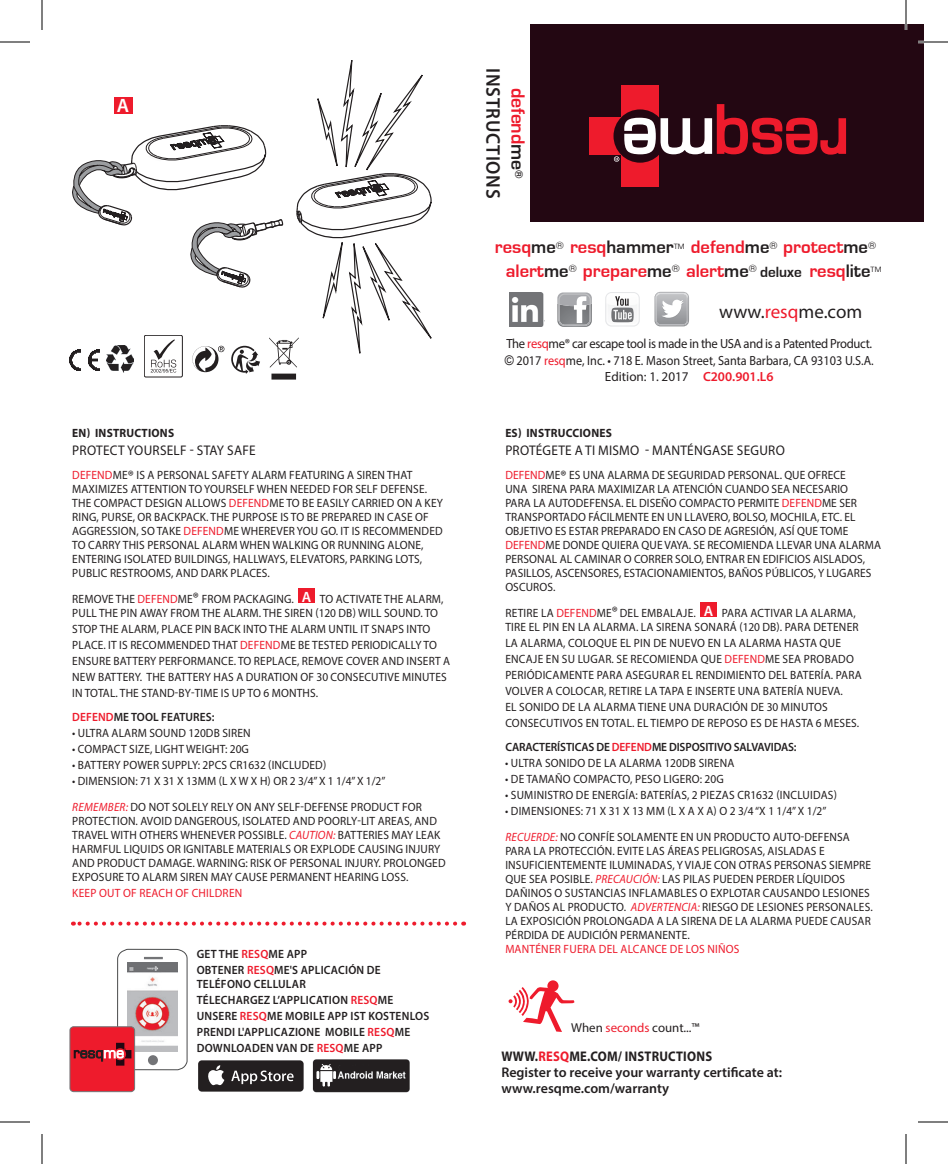
<style>
.page{position:relative;width:948px;height:1164px;background:#fff}
.page>*{position:absolute;margin:0;border:0;box-sizing:border-box;transform-origin:0 0}
.t1{font:600 19.8px/25.2px "Myriad Pro";letter-spacing:.04em;color:#231f20;text-align:center;scale:.95 1}
.t2{font:600 19.4px "Myriad Pro";color:#fff}
.t3{font:19px "Myriad Pro";color:#231f20}
.t4{font:700 18.6px/23.6px "Eurostile";color:#ee1b2c;text-align:center}
.t5{font:600 14px/16px "Myriad Pro";color:#231f20}
.t6{font:14px "Myriad Pro";letter-spacing:.02em;color:#231f20;scale:.95 1}
.t7{font:13.4px/16.6px "Myriad Pro";letter-spacing:-.01em;color:#231f20;text-align:center;scale:.95 1}
.t8{font:13px "Myriad Pro";color:#231f20}
.t9{font:12px/14px "Myriad Pro";letter-spacing:.015em;color:#231f20;scale:.95 1}
.t10{font:600 12px/16px "Myriad Pro";letter-spacing:.02em;color:#231f20;scale:.95 1}
.t11{font:600 12px "Myriad Pro";letter-spacing:-.01em;color:#231f20;scale:.95 1}
.t12{font:700 12px "Myriad Pro";letter-spacing:.02em;color:#231f20;scale:.95 1}
.t13{font:12px "Myriad Pro";letter-spacing:.02em;color:#ee1b2c;scale:.95 1}
.t14{font:7.8px "Eurostile";color:#231f20}
.s1{color:#ee1b2c}
.s2{font-size:15.2px}
.s3{font-weight:600;font-size:15px;color:#fff}
.s4{font-style:italic;color:#ee1b2c}
.s5{font-family:"Eurostile";font-weight:700;color:#ee1b2c}
.s6{font-family:"Eurostile";font-weight:700}
.s7{color:#231f20}
.s8{font-size:15.2px;color:#231f20}
.s9{font-family:"Arial"}
.s10{font-weight:600;color:#ee1b2c}
.s11{font-weight:700}
.s12{font-weight:700;color:#ee1b2c}
</style>
<div class="page">
<div style="left:299px;top:588px;width:16px;height:15px;background:#ee1b2c"></div>
<div style="left:701px;top:602px;width:16px;height:15px;background:#ee1b2c"></div>
<div style="left:530px;top:24px;width:394px;height:198px;background:#230712"></div>
<div style="left:590px;top:117px;width:69px;height:38px;background:#ee1b2c"></div>
<div style="left:621px;top:85px;width:37px;height:102px;background:#ee1b2c"></div>
<svg style="left:614px;top:103px;width:233px;height:59px"></svg>
<svg style="left:69px;top:60px;width:363px;height:320px"></svg>
<div style="left:221px;top:43px;width:76px;height:38px;background:#fff"></div>
<div style="left:114px;top:98px;width:18px;height:16px;background:#ee1b2c"></div>
<svg style="left:557px;top:292px;width:35px;height:35px"></svg>
<svg style="left:605px;top:292px;width:35px;height:35px"></svg>
<svg style="left:655px;top:292px;width:34px;height:34px"></svg>
<img style="left:509px;top:293px;width:35px;height:33px">
<div style="left:547px;top:980px;width:12px;height:12px;background:#ee1b2c;border-radius:50%"></div>
<svg style="left:509px;top:987px;width:65px;height:45px"></svg>
<svg style="left:73px;top:922px;width:382px;height:4px"></svg>
<svg style="left:198px;top:1060px;width:106px;height:32px"></svg>
<div style="left:199px;top:1061px;width:104px;height:30px;background:#231f20;border-radius:3px"></div>
<svg style="left:208px;top:1065px;width:16px;height:20px"></svg>
<svg style="left:231px;top:1071px;width:63px;height:13px"></svg>
<img style="left:312px;top:1059px;width:98px;height:34px">
<div style="left:70px;top:1027px;width:65px;height:65px;background:#ee1b2c;border-radius:3px"></div>
<div style="left:70px;top:1026px;width:65px;height:66px;border:1px solid #737477;border-radius:3px"></div>
<svg style="left:74px;top:949px;width:114px;height:122px"></svg>
<div style="left:148px;top:1055px;width:10px;height:10px;background:#737477;border-radius:50%"></div>
<hr style="left:918px;top:41px;width:30px;height:2px;background:#fff">
<hr style="left:905px;top:0;width:2px;height:30px;background:#fff">
<hr style="left:0;top:42px;width:30px;height:1px;background:#000">
<hr style="left:918px;top:42px;width:30px;height:1px;background:#000">
<hr style="left:0;top:1122px;width:30px;height:1px;background:#000">
<hr style="left:918px;top:1122px;width:30px;height:1px;background:#000">
<hr style="left:42px;top:0;width:1px;height:30px;background:#000">
<hr style="left:42px;top:1134px;width:1px;height:30px;background:#000">
<hr style="left:906px;top:0;width:1px;height:30px;background:#000">
<hr style="left:906px;top:1134px;width:1px;height:30px;background:#000">
<p class="t2" style="left:117px;top:93px;width:14px">A</p>
<p class="t12" style="left:72px;top:425px;width:109px">EN) INSTRUCTIONS</p>
<p class="t6" style="left:72px;top:442px;width:195px">PROTECT YOURSELF - STAY SAFE</p>
<p class="t9" style="left:72px;top:468px;width:392px"><span class="s1">DEFEND</span>ME<span class="s2">®</span> IS A PERSONAL SAFETY ALARM FEATURING A SIREN THAT MAXIMIZES ATTENTION TO YOURSELF WHEN NEEDED FOR SELF DEFENSE.<br>THE COMPACT DESIGN ALLOWS <span class="s1">DEFEND</span>ME TO BE EASILY CARRIED ON A KEY RING, PURSE, OR BACKPACK. THE PURPOSE IS TO BE PREPARED IN CASE OF AGGRESSION, SO TAKE <span class="s1">DEFEND</span>ME WHEREVER YOU GO. IT IS RECOMMENDED TO CARRY THIS PERSONAL ALARM WHEN WALKING OR RUNNING ALONE, ENTERING ISOLATED BUILDINGS, HALLWAYS, ELEVATORS, PARKING LOTS, PUBLIC RESTROOMS, AND DARK PLACES.</p>
<p class="t9" style="left:72px;top:592px;width:392px">REMOVE THE <span class="s1">DEFEND</span>ME<span class="s2">®</span> FROM PACKAGING. <span class="s3">A</span> TO ACTIVATE THE ALARM,<br>PULL THE PIN AWAY FROM THE ALARM. THE SIREN (120 DB) WILL SOUND. TO</p>
<p class="t9" style="left:72px;top:621px;width:399px;line-height:16px">STOP THE ALARM, PLACE PIN BACK INTO THE ALARM UNTIL IT SNAPS INTO PLACE. IT IS RECOMMENDED THAT <span class="s1">DEFEND</span>ME BE TESTED PERIODICALLY TO ENSURE BATTERY PERFORMANCE. TO REPLACE, REMOVE COVER AND INSERT A NEW BATTERY. THE BATTERY HAS A DURATION OF 30 CONSECUTIVE MINUTES IN TOTAL. THE STAND-BY-TIME IS UP TO 6 MONTHS.</p>
<p class="t10" style="left:72px;top:709px;width:151px"><span class="s1">DEFEND</span>ME TOOL FEATURES:</p>
<p class="t9" style="left:72px;top:726px;width:189px">• ULTRA ALARM SOUND 120DB SIREN</p>
<p class="t9" style="left:72px;top:742px;width:188px">• COMPACT SIZE, LIGHT WEIGHT: 20G</p>
<p class="t9" style="left:72px;top:758px;width:269px">• BATTERY POWER SUPPLY: 2PCS CR1632 (INCLUDED)</p>
<p class="t9" style="left:72px;top:768px;width:370px;line-height:26px">• DIMENSION: 71 X 31 X 13MM (L X W X H) OR 2 3/4” X 1 1/4” X 1/2”<br><span class="s4">REMEMBER:</span> DO NOT SOLELY RELY ON ANY SELF-DEFENSE PRODUCT FOR</p>
<p class="t9" style="left:72px;top:814px;width:395px">PROTECTION. AVOID DANGEROUS, ISOLATED AND POORLY-LIT AREAS, AND TRAVEL WITH OTHERS WHENEVER POSSIBLE. <span class="s4">CAUTION:</span> BATTERIES MAY LEAK HARMFUL LIQUIDS OR IGNITABLE MATERIALS OR EXPLODE CAUSING INJURY AND PRODUCT DAMAGE. WARNING: RISK OF PERSONAL INJURY. PROLONGED EXPOSURE TO ALARM SIREN MAY CAUSE PERMANENT HEARING LOSS.</p>
<p class="t13" style="left:72px;top:886px;width:181px">KEEP OUT OF REACH OF CHILDREN</p>
<p class="t10" style="left:197px;top:945px;width:195px">GET THE <span class="s1">RESQ</span>ME APP<br>OBTENER <span class="s1">RESQ</span>ME'S APLICACIÓN DE</p>
<p class="t10" style="left:197px;top:975px;width:246px">TELÉFONO CELLULAR<br>TÉLECHARGEZ L’APPLICATION <span class="s1">RESQ</span>ME<br>UNSERE <span class="s1">RESQ</span>ME MOBILE APP IST KOSTENLOS<br>PRENDI L'APPLICAZIONE MOBILE <span class="s1">RESQ</span>ME<br>DOWNLOADEN VAN DE <span class="s1">RESQ</span>ME APP</p>
<p class="t1" style="left:531px;top:68px;width:139px;rotate:90deg"><span class="s5">defend</span><span class="s6">me</span><sup>®<br></sup>INSTRUCTIONS</p>
<p class="t4" style="left:495px;top:236px;width:383px">resq<span class="s7">me</span><sup>®</sup> resq<span class="s7">hammer</span><sup>TM</sup> defend<span class="s7">me</span><sup>®</sup> protect<span class="s7">me</span><sup>® </sup>alert<span class="s7">me</span><sup>®</sup> prepare<span class="s7">me</span><sup>®</sup> alert<span class="s7">me</span><sup>®</sup> <span class="s8">deluxe</span> resq<span class="s7">lite</span></p>
<p class="t14" style="left:870px;top:266px;width:13px">TM</p>
<p class="t3" style="left:719px;top:300px;width:145px">www.<span class="s1">resq</span>me.com</p>
<p class="t7" style="left:505px;top:335px;width:390px">The <span class="s1">resq</span>me® car escape tool is made in the USA and is a Patented Product. <span class="s9">©</span> 2017 <span class="s1">resq</span>me, Inc. • 718 E. Mason Street, Santa Barbara, CA 93103 U.S.A.<br>Edition: 1. 2017 <span class="s10">C200.901.L6</span></p>
<p class="t12" style="left:505px;top:425px;width:114px">ES) INSTRUCCIONES</p>
<p class="t6" style="left:505px;top:442px;width:296px">PROTÉGETE A TI MISMO - MANTÉNGASE SEGURO</p>
<p class="t9" style="left:505px;top:468px;width:397px"><span class="s1">DEFEND</span>ME<span class="s2">®</span> ES UNA ALARMA DE SEGURIDAD PERSONAL. QUE OFRECE<br>UNA SIRENA PARA MAXIMIZAR LA ATENCIÓN CUANDO SEA NECESARIO<br>PARA LA AUTODEFENSA. EL DISEÑO COMPACTO PERMITE <span class="s1">DEFEND</span>ME SER TRANSPORTADO FÁCILMENTE EN UN LLAVERO, BOLSO, MOCHILA, ETC. EL OBJETIVO ES ESTAR PREPARADO EN CASO DE AGRESIÓN, ASÍ QUE TOME <span class="s1">DEFEND</span>ME DONDE QUIERA QUE VAYA. SE RECOMIENDA LLEVAR UNA ALARMA PERSONAL AL CAMINAR O CORRER SOLO, ENTRAR EN EDIFICIOS AISLADOS, PASILLOS, ASCENSORES, ESTACIONAMIENTOS, BAÑOS PÚBLICOS, Y LUGARES OSCUROS.</p>
<p class="t9" style="left:505px;top:606px;width:373px">RETIRE LA <span class="s1">DEFEND</span>ME<span class="s2">®</span>DEL EMBALAJE. <span class="s3">A</span> PARA ACTIVAR LA ALARMA,<br>TIRE EL PIN EN LA ALARMA. LA SIRENA SONARÁ (120 DB). PARA DETENER</p>
<p class="t9" style="left:505px;top:635px;width:377px;line-height:16px">LA ALARMA, COLOQUE EL PIN DE NUEVO EN LA ALARMA HASTA QUE ENCAJE EN SU LUGAR. SE RECOMIENDA QUE <span class="s1">DEFEND</span>ME SEA PROBADO PERIÓDICAMENTE PARA ASEGURAR EL RENDIMIENTO DEL BATERÍA. PARA VOLVER A COLOCAR, RETIRE LA TAPA E INSERTE UNA BATERÍA NUEVA.<br>EL SONIDO DE LA ALARMA TIENE UNA DURACIÓN DE 30 MINUTOS CONSECUTIVOS EN TOTAL. EL TIEMPO DE REPOSO ES DE HASTA 6 MESES.</p>
<p class="t11" style="left:505px;top:740px;width:308px">CARACTERÍSTICAS DE <span class="s1">DEFEND</span>ME DISPOSITIVO SALVAVIDAS:</p>
<p class="t9" style="left:505px;top:756px;width:243px">• ULTRA SONIDO DE LA ALARMA 120DB SIRENA</p>
<p class="t9" style="left:505px;top:772px;width:232px">• DE TAMAÑO COMPACTO, PESO LIGERO: 20G</p>
<p class="t9" style="left:505px;top:788px;width:351px">• SUMINISTRO DE ENERGÍA: BATERÍAS, 2 PIEZAS CR1632 (INCLUIDAS)</p>
<p class="t9" style="left:505px;top:798px;width:364px;line-height:26px">• DIMENSIONES: 71 X 31 X 13 MM (L X A X A) O 2 3/4 “X 1 1/4” X 1/2”<br><span class="s4">RECUERDE:</span> NO CONFÍE SOLAMENTE EN UN PRODUCTO AUTO-DEFENSA</p>
<p class="t9" style="left:505px;top:844px;width:388px">PARA LA PROTECCIÓN. EVITE LAS ÁREAS PELIGROSAS, AISLADAS E INSUFICIENTEMENTE ILUMINADAS, Y VIAJE CON OTRAS PERSONAS SIEMPRE QUE SEA POSIBLE. <span class="s4">PRECAUCIÓN:</span> LAS PILAS PUEDEN PERDER LÍQUIDOS DAÑINOS O SUSTANCIAS INFLAMABLES O EXPLOTAR CAUSANDO LESIONES Y DAÑOS AL PRODUCTO. <span class="s4">ADVERTENCIA:</span> RIESGO DE LESIONES PERSONALES.<br>LA EXPOSICIÓN PROLONGADA A LA SIRENA DE LA ALARMA PUEDE CAUSAR PÉRDIDA DE AUDICIÓN PERMANENTE.<br><span class="s1">MANTÉNER FUERA DEL ALCANCE DE LOS NIÑOS</span></p>
<p class="t8" style="left:571px;top:1019px;width:130px">When <span class="s1">seconds</span> count...™</p>
<p class="t5" style="left:501px;top:1047px;width:282px"><span class="s11">WWW.</span><span class="s12">RESQ</span><span class="s11">ME.COM/ INSTRUCTIONS<br></span>Register to receive your warranty certificate at: www.resqme.com/warranty</p>
</div>
